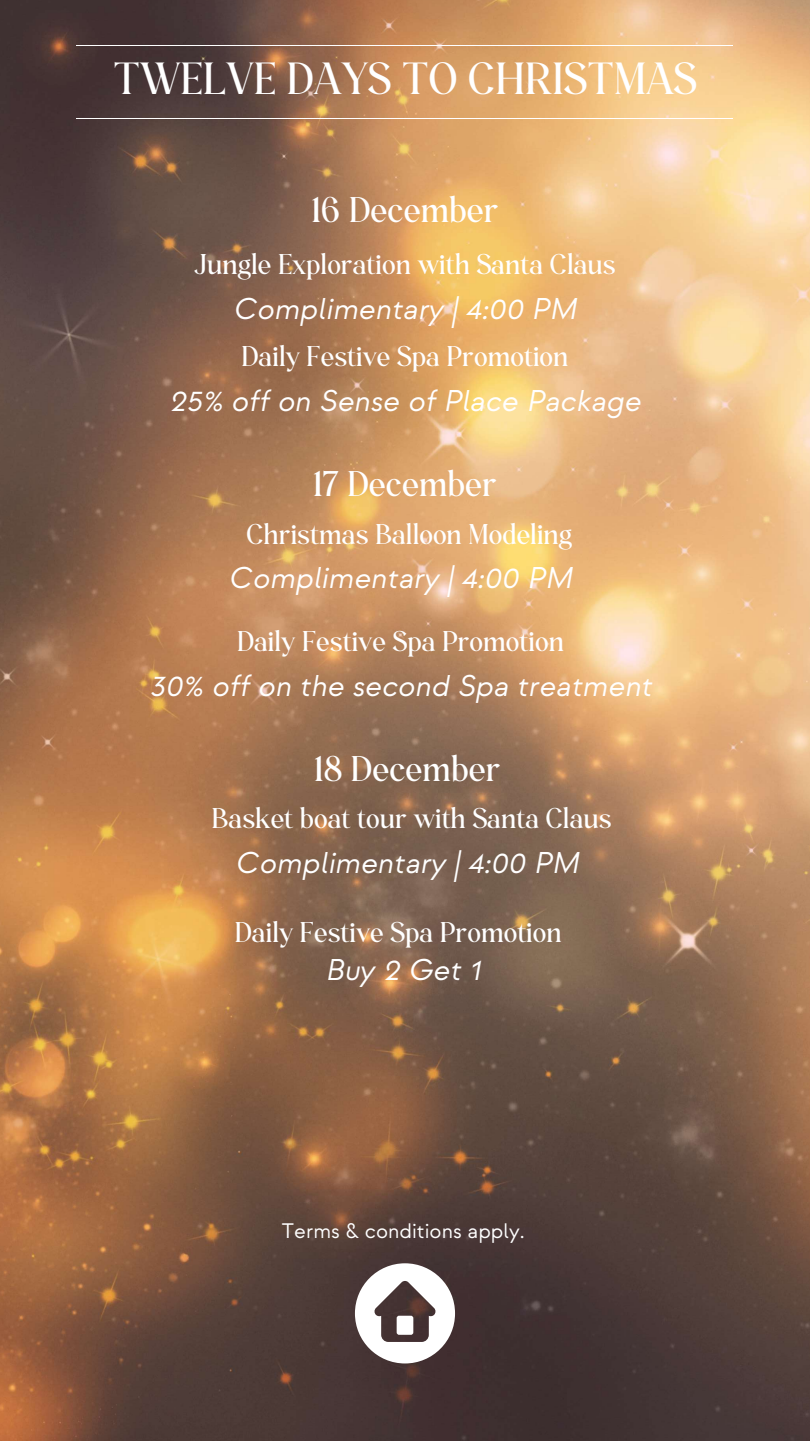
<style>
.page{position:relative;width:810px;height:1441px;background:#fff}
.page>*{position:absolute;margin:0;border:0;box-sizing:border-box;transform-origin:0 0}
.t1{font:500 47.33px "Monesta";color:#fff}
.t2{font:500 37.5px "Monesta";color:#fff}
.t3{font:500 30px "Monesta";color:#fff}
.t4{font:italic 30px "Strawford";color:#fff}
.t5{font:21px "Strawford";color:#fff}
</style>
<div class="page">
<img style="left:0;top:0;width:810px;height:1440px">
<hr style="left:77px;top:45px;width:656px;height:1px;background:#fff">
<hr style="left:77px;top:118px;width:656px;height:1px;background:#fff">
<svg style="left:355px;top:1262px;width:100px;height:101px"></svg>
<div style="left:397px;top:1315px;width:16px;height:19px;background:#fff;border-radius:2px"></div>
<h1 class="t1" style="left:113px;top:60px;width:585px">TWELVE DAYS TO CHRISTMAS</h1>
<p class="t2" style="left:311px;top:196px;width:189px">16 December</p>
<p class="t3" style="left:194px;top:253px;width:423px">Jungle Exploration with Santa Claus</p>
<p class="t4" style="left:233px;top:292px;width:345px">Complimentary | 4:00 PM</p>
<p class="t3" style="left:242px;top:345px;width:328px">Daily Festive Spa Promotion</p>
<p class="t4" style="left:169px;top:384px;width:473px">25% off on Sense of Place Package</p>
<p class="t2" style="left:313px;top:469px;width:185px">17 December</p>
<p class="t3" style="left:247px;top:522px;width:327px">Christmas Balloon Modeling</p>
<p class="t4" style="left:229px;top:561px;width:345px">Complimentary | 4:00 PM</p>
<p class="t3" style="left:237px;top:629px;width:328px">Daily Festive Spa Promotion</p>
<p class="t4" style="left:149px;top:668px;width:504px">30% off on the second Spa treatment</p>
<p class="t2" style="left:314px;top:754px;width:188px">18 December</p>
<p class="t3" style="left:212px;top:806px;width:402px">Basket boat tour with Santa Claus</p>
<p class="t4" style="left:235px;top:845px;width:345px">Complimentary | 4:00 PM</p>
<p class="t3" style="left:235px;top:920px;width:328px">Daily Festive Spa Promotion</p>
<p class="t4" style="left:325px;top:952px;width:157px">Buy 2 Get 1</p>
<p class="t5" style="left:282px;top:1219px;width:244px">Terms &amp; conditions apply.</p>
</div>
